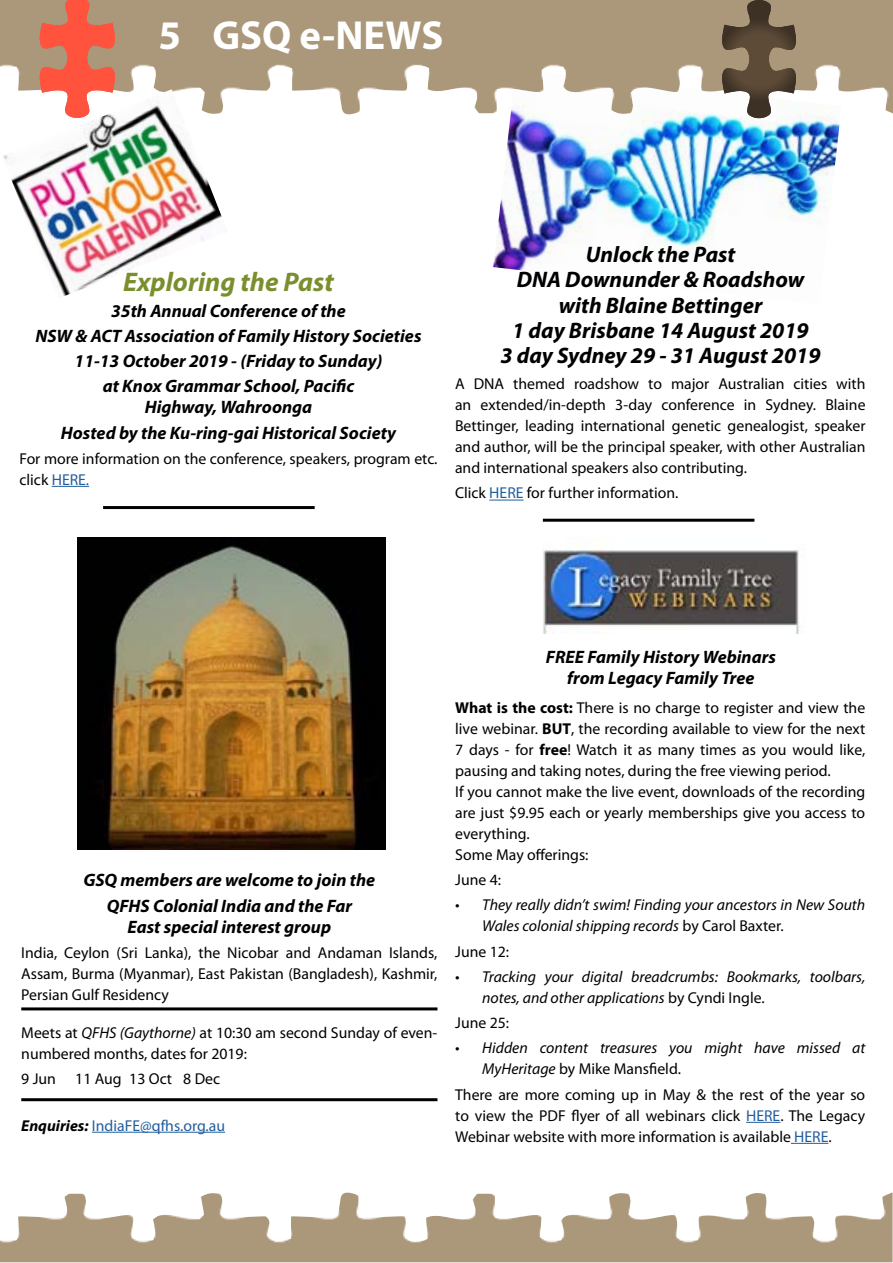
<style>
.page{position:relative;width:893px;height:1263px;background:#fff}
.page>*{position:absolute;margin:0;border:0;box-sizing:border-box;transform-origin:0 0}
.t1{font:700 40.65px "Myriad Pro";color:#fff}
.t2{font:italic 700 27px "Myriad Pro";color:#798f2d}
.t3{font:italic 700 22.5px/25.2px "Myriad Pro";color:#000;text-align:center}
.t4{font:italic 700 18px/25.2px "Myriad Pro";color:#000;text-align:center}
.t5{font:15.75px/21px "Myriad Pro";color:#000;text-align:justify}
.t6{font:italic 15.75px/21px "Myriad Pro";color:#000}
.t7{font:15.75px "Myriad Pro";color:#215e9e}
.s1{color:#215e9e}
.s2{font-style:italic}
.s3{font-weight:700;font-style:italic;color:#000}
.s4{font-weight:700}
.s5{font-style:normal}
</style>
<div class="page">
<img style="left:493px;top:122px;width:347px;height:149px">
<img style="left:0;top:31px;width:893px;height:91px">
<div style="left:0;top:0;width:893px;height:31px;background:#ab987a"></div>
<svg style="left:36px;top:0;width:82px;height:89px"></svg>
<svg style="left:719px;top:0;width:80px;height:119px"></svg>
<img style="left:0;top:1192px;width:892px;height:70px">
<hr style="left:103px;top:506px;width:212px;height:3px;background:#000">
<hr style="left:489px;top:500px;width:35px;height:1px;background:#215e9e">
<hr style="left:52px;top:486px;width:37px;height:1px;background:#215e9e">
<img style="left:2px;top:89px;width:226px;height:207px">
<img style="left:77px;top:538px;width:308px;height:311px">
<hr style="left:92px;top:1132px;width:133px;height:1px;background:#215e9e">
<hr style="left:21px;top:1007px;width:416px;height:3px;background:#000">
<hr style="left:21px;top:1098px;width:416px;height:3px;background:#000">
<hr style="left:543px;top:519px;width:211px;height:3px;background:#000">
<hr style="left:746px;top:1122px;width:34px;height:1px;background:#215e9e">
<hr style="left:791px;top:1143px;width:37px;height:1px;background:#215e9e">
<img style="left:542px;top:543px;width:258px;height:90px">
<h1 class="t1" style="left:158px;top:9px;width:286px">5 GSQ e-NEWS</h1>
<h2 class="t2" style="left:123px;top:265px;width:212px">Exploring the Past</h2>
<p class="t4" style="left:35px;top:297px;width:387px">35th Annual Conference of the<br>NSW &amp; ACT Association of Family History Societies 11-13 October 2019 - (Friday to Sunday)<br>at Knox Grammar School, Pacific</p>
<p class="t4" style="left:61px;top:394px;width:337px">Highway, Wahroonga<br>Hosted by the Ku-ring-gai Historical Society</p>
<p class="t5" style="left:19px;top:448px;width:420px">For more information on the conference, speakers, program etc. click <span class="s1">HERE.</span></p>
<h3 class="t3" style="left:500px;top:241px;width:322px">Unlock the Past<br>DNA Downunder &amp; Roadshow with Blaine Bettinger<br>1 day Brisbane 14 August 2019<br>3 day Sydney 29 - 31 August 2019</h3>
<p class="t5" style="left:455px;top:373px;width:412px">A DNA themed roadshow to major Australian cities with an extended/in-depth 3-day conference in Sydney. Blaine Bettinger, leading international genetic genealogist, speaker and author, will be the principal speaker, with other Australian and international speakers also contributing.</p>
<p class="t5" style="left:455px;top:482px;width:225px">Click <span class="s1">HERE</span> for further information.</p>
<p class="t4" style="left:83px;top:867px;width:293px">GSQ members are welcome to join the<br>QFHS Colonial India and the Far</p>
<p class="t4" style="left:128px;top:913px;width:205px">East special interest group</p>
<p class="t5" style="left:21px;top:942px;width:418px">India, Ceylon (Sri Lanka), the Nicobar and Andaman Islands, Assam, Burma (Myanmar), East Pakistan (Bangladesh), Kashmir, Persian Gulf Residency</p>
<p class="t5" style="left:21px;top:1022px;width:418px">Meets at <span class="s2">QFHS (Gaythorne)</span> at 10:30 am second Sunday of even&shy;numbered months, dates for 2019:</p>
<p class="t5" style="left:21px;top:1068px;width:200px">9 Jun 11 Aug 13 Oct 8 Dec</p>
<p class="t7" style="left:21px;top:1115px;width:205px"><span class="s3">Enquiries:</span> IndiaFE@qfhs.org.au</p>
<p class="t4" style="left:546px;top:646px;width:231px;line-height:21px">FREE Family History Webinars from Legacy Family Tree</p>
<p class="t5" style="left:455px;top:697px;width:412px;text-align:left"><span class="s4">What is the cost:</span> There is no charge to register and view the live webinar. <span class="s4">BUT</span>, the recording available to view for the next 7 days - for <span class="s4">free</span>! Watch it as many times as you would like, pausing and taking notes, during the free viewing period.<br>If you cannot make the live event, downloads of the recording are just $9.95 each or yearly memberships give you access to everything.<br>Some May offerings:</p>
<p class="t5" style="left:455px;top:869px;width:47px">June 4:</p>
<p class="t6" style="left:482px;top:894px;width:385px;text-indent:-27px">• They really didn’t swim! Finding your ancestors in New South<br>Wales colonial shipping records <span class="s5">by Carol Baxter.</span></p>
<p class="t5" style="left:455px;top:941px;width:55px">June 12:</p>
<p class="t6" style="left:482px;top:966px;width:385px;text-indent:-27px">• Tracking your digital breadcrumbs: Bookmarks, toolbars, notes, and other applications <span class="s5">by Cyndi Ingle.</span></p>
<p class="t5" style="left:455px;top:1012px;width:55px">June 25:</p>
<p class="t6" style="left:482px;top:1037px;width:385px;text-indent:-27px">• Hidden content treasures you might have missed at<br>MyHeritage <span class="s5">by Mike Mansfield.</span></p>
<p class="t5" style="left:455px;top:1084px;width:412px">There are more coming up in May &amp; the rest of the year so to view the PDF flyer of all webinars click <span class="s1">HERE</span>. The Legacy Webinar website with more information is available <span class="s1">HERE</span>.</p>
</div>
